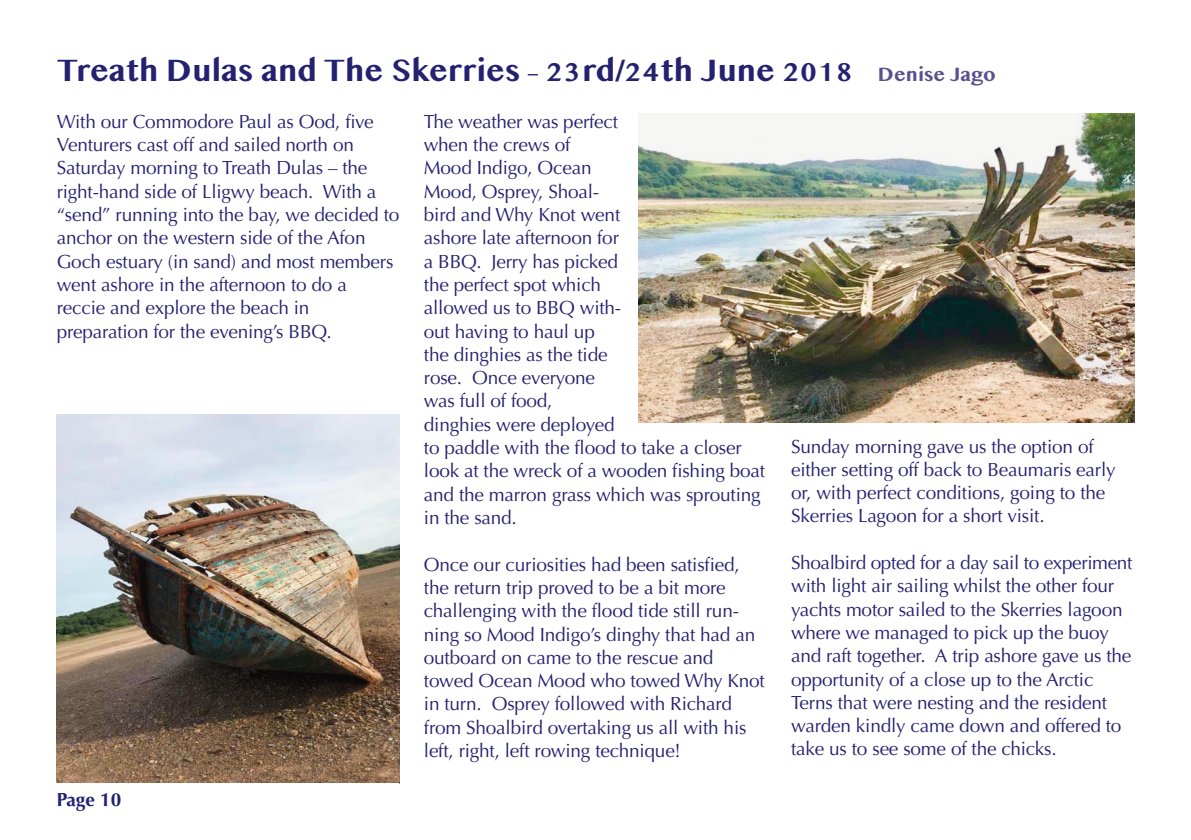
<style>
.page{position:relative;width:1191px;height:840px;background:#fff}
.page>*{position:absolute;margin:0;border:0;box-sizing:border-box;transform-origin:0 0}
.t1{font:700 32px "Oriya MN";color:#242170}
.t2{font:19px/23.2px "Optima";letter-spacing:-.01em;color:#242170}
.t3{font:700 19px "Optima";color:#242170}
.s1{font-size:20px;color:#58528e}
</style>
<div class="page">
<img style="left:57px;top:414px;width:343px;height:368px">
<img style="left:639px;top:113px;width:495px;height:309px">
<h1 class="t1" style="left:57px;top:57px;width:940px">Treath Dulas and The Skerries – 23rd/24th June 2018 <span class="s1">Denise Jago</span></h1>
<p class="t2" style="left:57px;top:112px;width:344px">With our Commodore Paul as Ood, five Venturers cast off and sailed north on Saturday morning to Treath Dulas – the right-hand side of Lligwy beach. With a “send” running into the bay, we decided to anchor on the western side of the Afon Goch estuary (in sand) and most members went ashore in the afternoon to do a reccie and explore the beach in preparation for the evening’s BBQ.</p>
<p class="t2" style="left:424px;top:112px;width:343px">The weather was perfect<br>when the crews of<br>Mood Indigo, Ocean<br>Mood, Osprey, Shoal-<br>bird and Why Knot went<br>ashore late afternoon for<br>a BBQ. Jerry has picked<br>the perfect spot which<br>allowed us to BBQ with-<br>out having to haul up<br>the dinghies as the tide<br>rose. Once everyone<br>was full of food,<br>dinghies were deployed<br>to paddle with the flood to take a closer look at the wreck of a wooden fishing boat and the marron grass which was sprouting in the sand.</p>
<p class="t2" style="left:424px;top:554px;width:342px">Once our curiosities had been satisfied, the return trip proved to be a bit more challenging with the flood tide still run&shy;ning so Mood Indigo’s dinghy that had an outboard on came to the rescue and towed Ocean Mood who towed Why Knot in turn. Osprey followed with Richard from Shoalbird overtaking us all with his left, right, left rowing technique!</p>
<p class="t2" style="left:791px;top:436px;width:326px">Sunday morning gave us the option of either setting off back to Beaumaris early or, with perfect conditions, going to the Skerries Lagoon for a short visit.</p>
<p class="t2" style="left:791px;top:552px;width:343px">Shoalbird opted for a day sail to experiment with light air sailing whilst the other four yachts motor sailed to the Skerries lagoon where we managed to pick up the buoy and raft together. A trip ashore gave us the opportunity of a close up to the Arctic Terns that were nesting and the resident warden kindly came down and offered to take us to see some of the chicks.</p>
<p class="t3" style="left:57px;top:791px;width:66px">Page 10</p>
</div>
